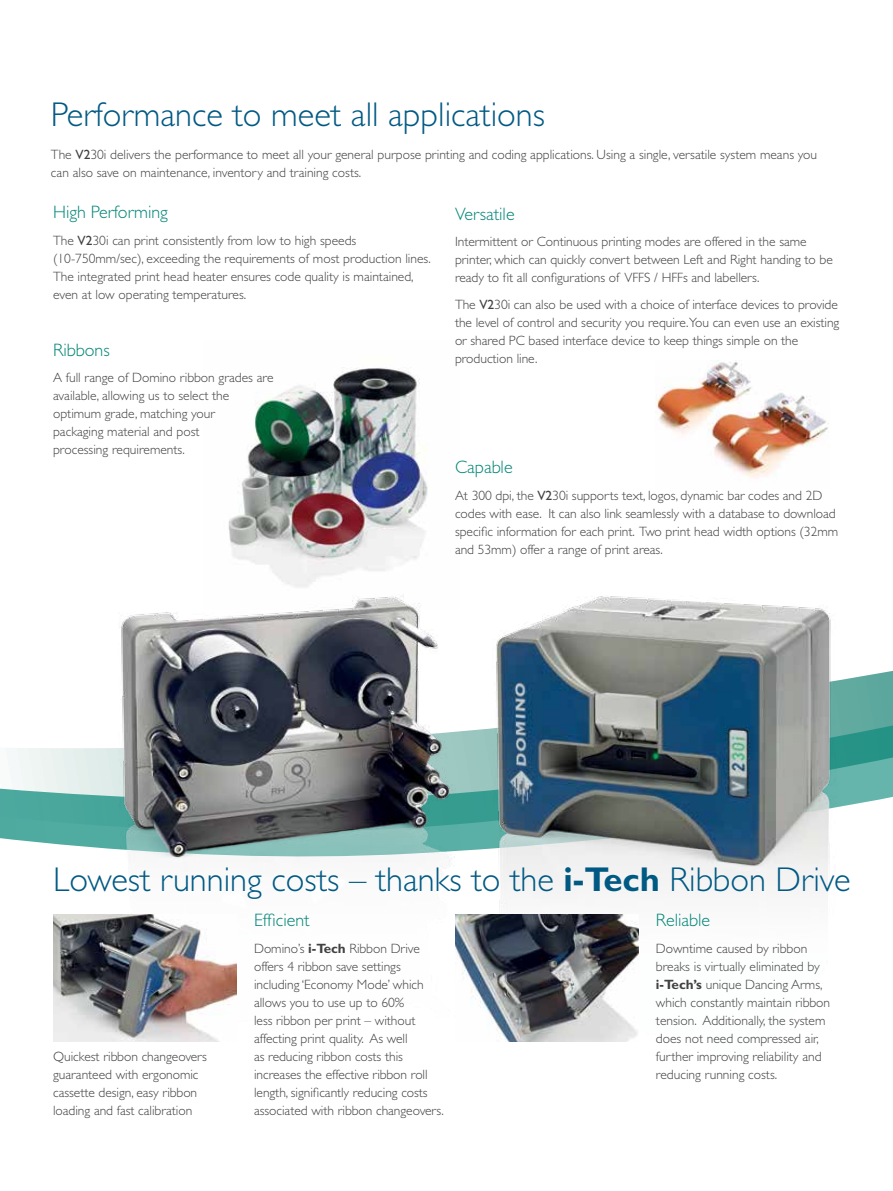
<style>
.page{position:relative;width:893px;height:1191px;background:#fff}
.page>*{position:absolute;margin:0;border:0;box-sizing:border-box;transform-origin:0 0}
.t1{font:300 34.5px "Gill Sans Std";color:#005983}
.t2{font:300 18px "Gill Sans Std";color:#008576}
.t3{font:300 13.5px/18px "Gill Sans Std";letter-spacing:-.005em;color:#414042}
.s1{font-weight:400}
.s2{font-weight:700}
</style>
<div class="page">
<svg style="left:0;top:671px;width:893px;height:180px"></svg>
<img style="left:657px;top:360px;width:172px;height:118px">
<img style="left:228px;top:367px;width:200px;height:186px">
<img style="left:103px;top:553px;width:352px;height:345px">
<img style="left:492px;top:596px;width:347px;height:446px">
<img style="left:53px;top:914px;width:184px;height:127px">
<img style="left:455px;top:914px;width:184px;height:127px">
<h1 class="t1" style="left:51px;top:95px;width:496px">Performance to meet all applications</h1>
<p class="t3" style="left:51px;top:146px;width:768px">The <span class="s1">V2</span>30i delivers the performance to meet all your general purpose printing and coding applications. Using a single, versatile system means you can also save on maintenance, inventory and training costs.</p>
<h2 class="t2" style="left:53px;top:202px;width:116px">High Performing</h2>
<p class="t3" style="left:53px;top:232px;width:379px">The <span class="s1">V2</span>30i can print consistently from low to high speeds (10-750mm/sec), exceeding the requirements of most production lines.<br>The integrated print head heater ensures code quality is maintained, even at low operating temperatures.</p>
<h2 class="t2" style="left:53px;top:339px;width:58px">Ribbons</h2>
<p class="t3" style="left:53px;top:369px;width:222px">A full range of Domino ribbon grades are available, allowing us to select the optimum grade, matching your<br>packaging material and post<br>processing requirements.</p>
<h2 class="t2" style="left:455px;top:203px;width:61px">Versatile</h2>
<p class="t3" style="left:455px;top:233px;width:379px">Intermittent or Continuous printing modes are offered in the same printer, which can quickly convert between Left and Right handing to be ready to fit all configurations of VFFS / HFFs and labellers.</p>
<p class="t3" style="left:455px;top:295px;width:386px">The <span class="s1">V2</span>30i can also be used with a choice of interface devices to provide the level of control and security you require.You can even use an existing or shared PC based interface device to keep things simple on the production line.</p>
<h2 class="t2" style="left:455px;top:457px;width:59px">Capable</h2>
<p class="t3" style="left:455px;top:486px;width:385px">At 300 dpi, the <span class="s1">V2</span>30i supports text, logos, dynamic bar codes and 2D codes with ease. It can also link seamlessly with a database to download specific information for each print. Two print head width options (32mm and 53mm) offer a range of print areas.</p>
<h1 class="t1" style="left:53px;top:860px;width:799px">Lowest running costs – thanks to the <span class="s2">i-Tech</span> Ribbon Drive</h1>
<h2 class="t2" style="left:656px;top:910px;width:56px">Reliable</h2>
<p class="t3" style="left:656px;top:939px;width:176px">Downtime caused by ribbon breaks is virtually eliminated by <span class="s2">i-Tech’s</span> unique Dancing Arms, which constantly maintain ribbon tension. Additionally, the system does not need compressed air, further improving reliability and reducing running costs.</p>
<h2 class="t2" style="left:254px;top:910px;width:57px">Efficient</h2>
<p class="t3" style="left:254px;top:939px;width:191px">Domino’s <span class="s2">i-Tech</span> Ribbon Drive offers 4 ribbon save settings including ‘Economy Mode’ which allows you to use up to 60%<br>less ribbon per print – without affecting print quality. As well<br>as reducing ribbon costs this increases the effective ribbon roll length, significantly reducing costs associated with ribbon changeovers.</p>
<p class="t3" style="left:53px;top:1048px;width:155px">Quickest ribbon changeovers guaranteed with ergonomic cassette design, easy ribbon loading and fast calibration</p>
</div>
